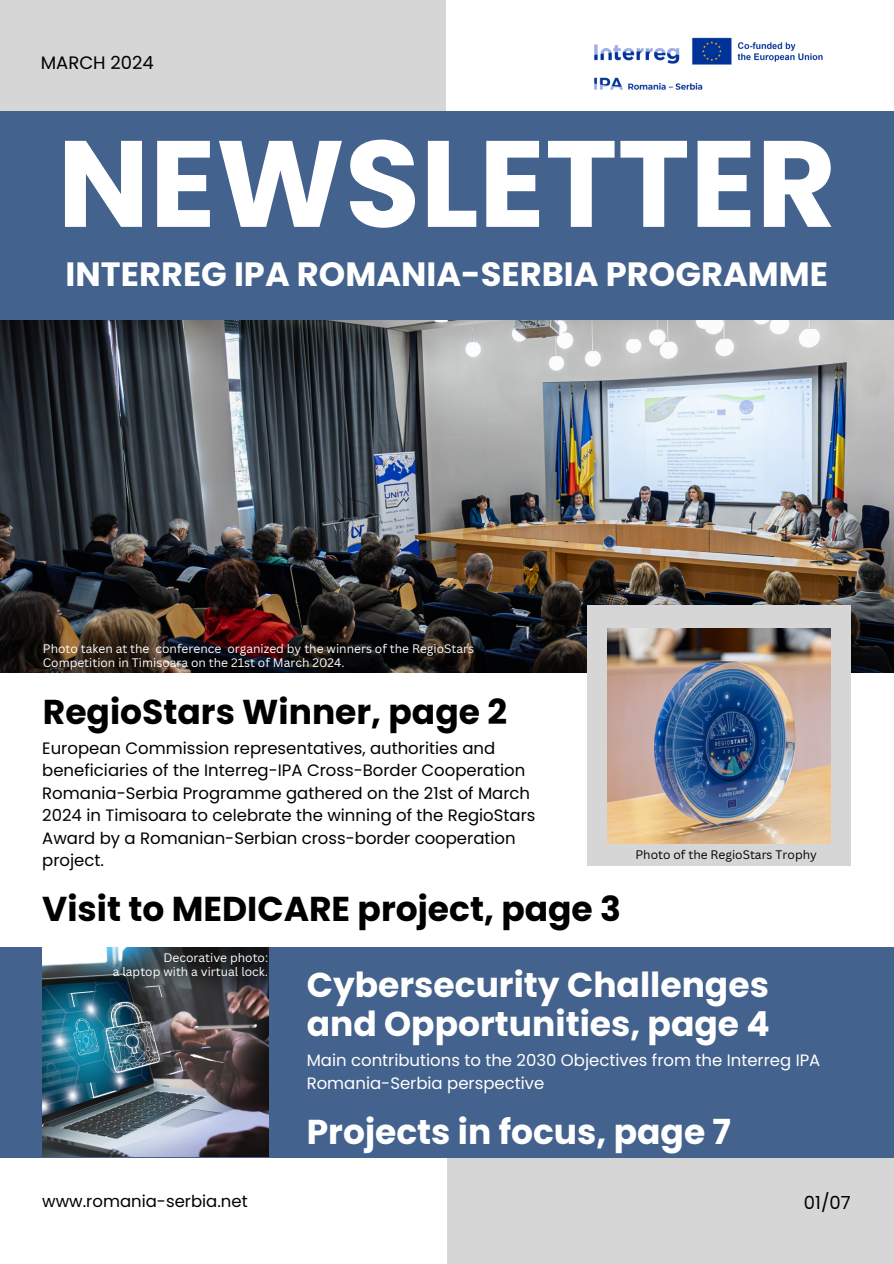
<style>
.page{position:relative;width:894px;height:1264px;background:#fff}
.page>*{position:absolute;margin:0;border:0;box-sizing:border-box;transform-origin:0 0}
.t1{font:700 122.55px "Poppins";color:#fff}
.t2{font:700 34.5px/39.3px "Poppins";color:#fff}
.t3{font:700 34.5px "Poppins";color:#000}
.t4{font:700 33.6px "Poppins";color:#fff}
.t5{font:18px "Poppins";color:#000}
.t6{font:16.5px/22.5px "Poppins";color:#000}
.t7{font:16.5px/22.5px "Poppins";color:#fff}
.t8{font:12px/14px "Canva Sans";color:#fff}
.t9{font:12px "Canva Sans";color:#000}
</style>
<div class="page">
<div style="left:0;top:0;width:446px;height:321px;background:#d6d6d6"></div>
<div style="left:446px;top:1157px;width:447px;height:106px;background:#d6d6d6"></div>
<div style="left:0;top:112px;width:893px;height:209px;background:#43628e"></div>
<div style="left:0;top:947px;width:893px;height:210px;background:#43628e"></div>
<img style="left:0;top:321px;width:893px;height:351px">
<div style="left:587px;top:605px;width:263px;height:261px;background:#d6d6d6"></div>
<img style="left:607px;top:628px;width:223px;height:215px">
<img style="left:42px;top:947px;width:226px;height:209px">
<img style="left:594px;top:37px;width:229px;height:53px">
<p class="t5" style="left:41px;top:50px;width:115px">MARCH 2024</p>
<h1 class="t1" style="left:57px;top:98px;width:780px">NEWSLETTER</h1>
<h2 class="t4" style="left:66px;top:250px;width:763px">INTERREG IPA ROMANIA-SERBIA PROGRAMME</h2>
<h5 class="t8" style="left:43px;top:641px;width:432px">Photo taken at the conference organized by the winners of the RegioStars<br>Competition in Timisoara on the 21st of March 2024.</h5>
<p class="t3" style="left:43px;top:687px;width:465px">RegioStars Winner, page 2</p>
<h3 class="t6" style="left:42px;top:736px;width:494px">European Commission representatives, authorities and beneficiaries of the Interreg-IPA Cross-Border Cooperation Romania-Serbia Programme gathered on the 21st of March 2024 in Timisoara to celebrate the winning of the RegioStars Award by a Romanian-Serbian cross-border cooperation project.</h3>
<h5 class="t3" style="left:42px;top:884px;width:580px">Visit to MEDICARE project, page 3</h5>
<h3 class="t2" style="left:306px;top:965px;width:464px">Cybersecurity Challenges and Opportunities, page 4</h3>
<p class="t7" style="left:306px;top:1049px;width:515px">Main contributions to the 2030 Objectives from the Interreg IPA<br>Romania-Serbia perspective</p>
<p class="t2" style="left:306px;top:1112px;width:426px">Projects in focus, page 7</p>
<h3 class="t9" style="left:635px;top:846px;width:183px">Photo of the RegioStars Trophy</h3>
<h5 class="t8" style="left:163px;top:950px;width:106px">Decorative photo:</h5>
<h5 class="t8" style="left:113px;top:964px;width:157px">a laptop with a virtual lock.</h5>
<p class="t6" style="left:42px;top:1189px;width:207px">www.romania-serbia.net</p>
<h3 class="t5" style="left:803px;top:1189px;width:48px">01/07</h3>
</div>
